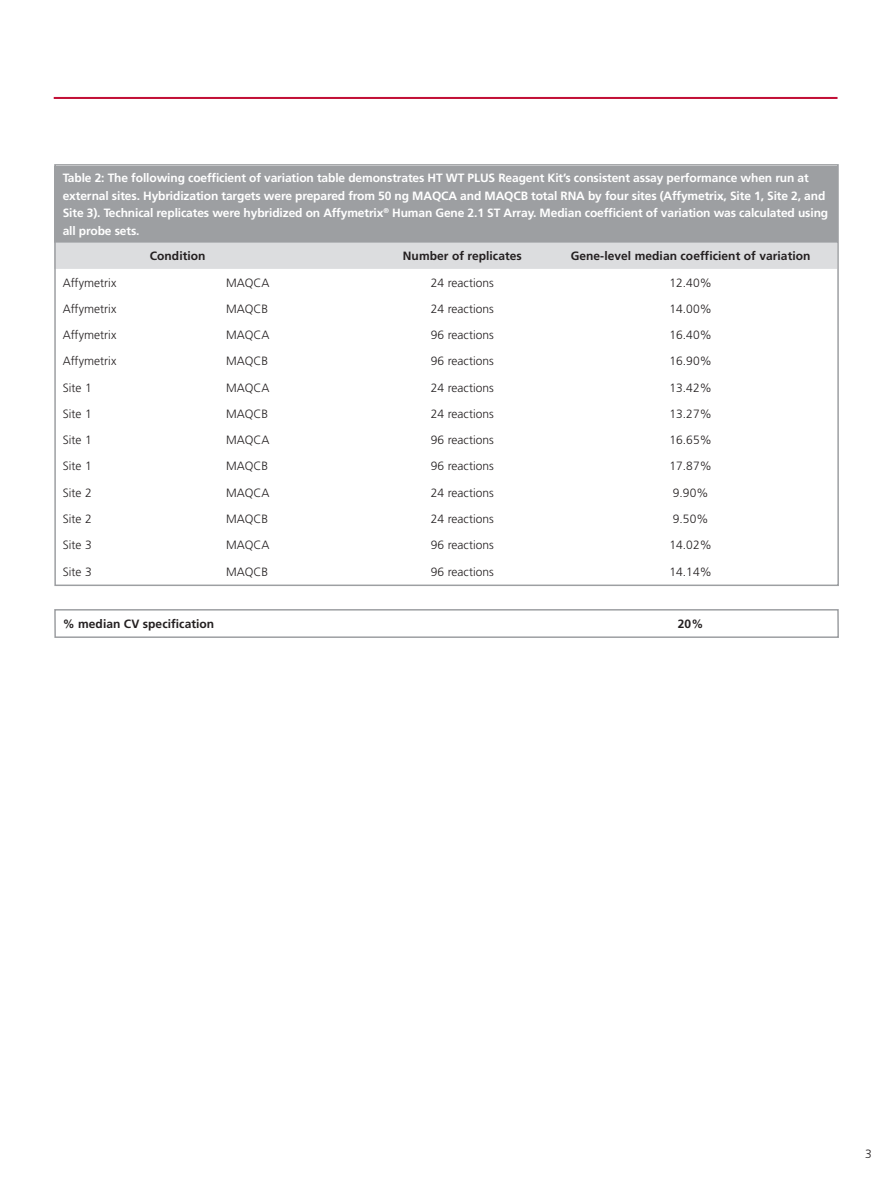
<style>
.page{position:relative;width:893px;height:1188px;background:#fff}
.page>*{position:absolute;margin:0;border:0;box-sizing:border-box;transform-origin:0 0}
.Bullet_Body_Paragrap{font:700 12px/17.7px "Frutiger LT Std";letter-spacing:-.01em;color:#fff}
.Body_paragraph{font:300 12px "Frutiger LT Std";letter-spacing:.005em;color:#231f20}
.Body_paragraph-2{font:700 12px "Frutiger LT Std";letter-spacing:.005em;color:#231f20}
</style>
<div class="page">
<div style="left:54px;top:166px;width:782px;height:77px;background:#9d9fa2"></div>
<div style="left:57px;top:243px;width:778px;height:26px;background:#dcdddf"></div>
<div style="left:54px;top:164px;width:784px;height:422px;border:2px solid #9d9fa2"></div>
<div style="left:54px;top:609px;width:784px;height:29px;border:2px solid #9d9fa2"></div>
<hr style="left:54px;top:97px;width:783px;height:2px;background:#c21037">
<p class="Bullet_Body_Paragrap" style="left:63px;top:169px;width:766px">Table 2: The following coefficient of variation table demonstrates HT WT PLUS Reagent Kit’s consistent assay performance when run at external sites. Hybridization targets were prepared from 50 ng MAQCA and MAQCB total RNA by four sites (Affymetrix, Site 1, Site 2, and Site 3). Technical replicates were hybridized on Affymetrix<sup>®</sup> Human Gene 2.1 ST Array. Median coefficient of variation was calculated using all probe sets.</p>
<p class="Body_paragraph-2" style="left:150px;top:249px;width:57px">Condition</p>
<p class="Body_paragraph-2" style="left:402px;top:249px;width:120px">Number of replicates</p>
<p class="Body_paragraph-2" style="left:570px;top:249px;width:241px">Gene-level median coefficient of variation</p>
<p class="Body_paragraph" style="left:63px;top:276px;width:55px">Affymetrix</p>
<p class="Body_paragraph" style="left:226px;top:276px;width:45px">MAQCA</p>
<p class="Body_paragraph" style="left:430px;top:276px;width:65px">24 reactions</p>
<p class="Body_paragraph" style="left:669px;top:276px;width:44px">12.40%</p>
<p class="Body_paragraph" style="left:63px;top:302px;width:55px">Affymetrix</p>
<p class="Body_paragraph" style="left:226px;top:302px;width:44px">MAQCB</p>
<p class="Body_paragraph" style="left:430px;top:302px;width:65px">24 reactions</p>
<p class="Body_paragraph" style="left:669px;top:302px;width:44px">14.00%</p>
<p class="Body_paragraph" style="left:63px;top:328px;width:55px">Affymetrix</p>
<p class="Body_paragraph" style="left:226px;top:328px;width:45px">MAQCA</p>
<p class="Body_paragraph" style="left:430px;top:328px;width:65px">96 reactions</p>
<p class="Body_paragraph" style="left:669px;top:328px;width:44px">16.40%</p>
<p class="Body_paragraph" style="left:63px;top:354px;width:55px">Affymetrix</p>
<p class="Body_paragraph" style="left:226px;top:354px;width:44px">MAQCB</p>
<p class="Body_paragraph" style="left:430px;top:354px;width:65px">96 reactions</p>
<p class="Body_paragraph" style="left:669px;top:354px;width:44px">16.90%</p>
<p class="Body_paragraph" style="left:63px;top:381px;width:30px">Site 1</p>
<p class="Body_paragraph" style="left:226px;top:381px;width:45px">MAQCA</p>
<p class="Body_paragraph" style="left:430px;top:381px;width:65px">24 reactions</p>
<p class="Body_paragraph" style="left:669px;top:381px;width:44px">13.42%</p>
<p class="Body_paragraph" style="left:63px;top:407px;width:30px">Site 1</p>
<p class="Body_paragraph" style="left:226px;top:407px;width:44px">MAQCB</p>
<p class="Body_paragraph" style="left:430px;top:407px;width:65px">24 reactions</p>
<p class="Body_paragraph" style="left:669px;top:407px;width:44px">13.27%</p>
<p class="Body_paragraph" style="left:63px;top:433px;width:30px">Site 1</p>
<p class="Body_paragraph" style="left:226px;top:433px;width:45px">MAQCA</p>
<p class="Body_paragraph" style="left:430px;top:433px;width:65px">96 reactions</p>
<p class="Body_paragraph" style="left:669px;top:433px;width:44px">16.65%</p>
<p class="Body_paragraph" style="left:63px;top:460px;width:30px">Site 1</p>
<p class="Body_paragraph" style="left:226px;top:460px;width:44px">MAQCB</p>
<p class="Body_paragraph" style="left:430px;top:460px;width:65px">96 reactions</p>
<p class="Body_paragraph" style="left:669px;top:460px;width:44px">17.87%</p>
<p class="Body_paragraph" style="left:63px;top:486px;width:30px">Site 2</p>
<p class="Body_paragraph" style="left:226px;top:486px;width:45px">MAQCA</p>
<p class="Body_paragraph" style="left:430px;top:486px;width:65px">24 reactions</p>
<p class="Body_paragraph" style="left:672px;top:486px;width:37px">9.90%</p>
<p class="Body_paragraph" style="left:63px;top:512px;width:30px">Site 2</p>
<p class="Body_paragraph" style="left:226px;top:512px;width:44px">MAQCB</p>
<p class="Body_paragraph" style="left:430px;top:512px;width:65px">24 reactions</p>
<p class="Body_paragraph" style="left:672px;top:512px;width:37px">9.50%</p>
<p class="Body_paragraph" style="left:63px;top:538px;width:30px">Site 3</p>
<p class="Body_paragraph" style="left:226px;top:538px;width:45px">MAQCA</p>
<p class="Body_paragraph" style="left:430px;top:538px;width:65px">96 reactions</p>
<p class="Body_paragraph" style="left:669px;top:538px;width:44px">14.02%</p>
<p class="Body_paragraph" style="left:63px;top:565px;width:30px">Site 3</p>
<p class="Body_paragraph" style="left:226px;top:565px;width:44px">MAQCB</p>
<p class="Body_paragraph" style="left:430px;top:565px;width:65px">96 reactions</p>
<p class="Body_paragraph" style="left:669px;top:565px;width:44px">14.14%</p>
<p class="Body_paragraph-2" style="left:63px;top:617px;width:153px">% median CV specification</p>
<p class="Body_paragraph-2" style="left:677px;top:617px;width:27px">20%</p>
<p class="Body_paragraph" style="left:864px;top:1147px;width:8px">3</p>
</div>
